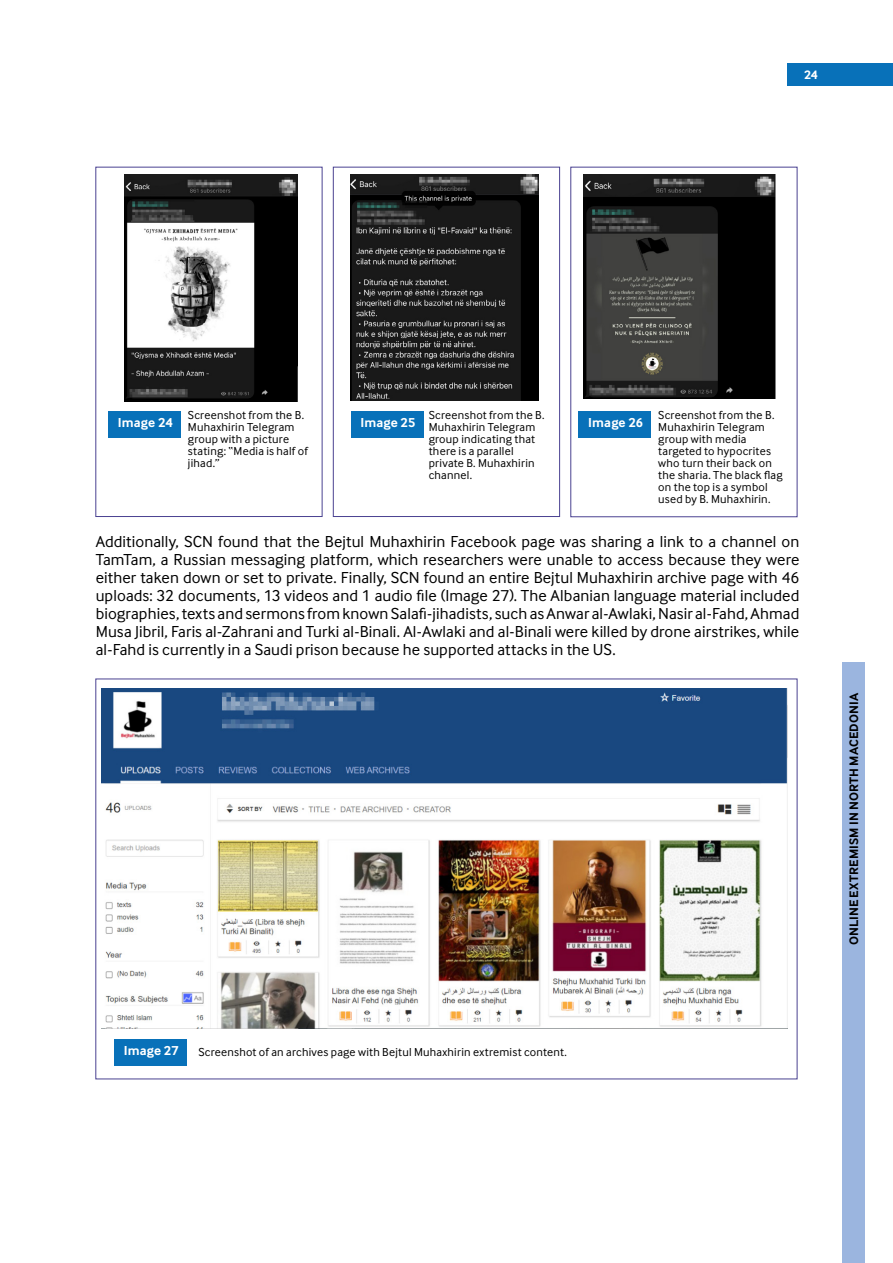
<style>
.page{position:relative;width:893px;height:1263px;background:#fff}
.page>*{position:absolute;margin:0;border:0;box-sizing:border-box;transform-origin:0 0}
.t1{font:16.5px/18px "Inter Face";letter-spacing:.005em;color:#000;text-align:justify}
.t2{font:700 13.5px "Inter Face";letter-spacing:.01em;color:#fff}
.t3{font:700 12.75px "Inter Face";letter-spacing:.01em;color:#000}
.t4{font:700 12.75px "Inter Face";color:#fff}
.t5{font:12px/12px "Inter Face";letter-spacing:.02em;color:#000}
</style>
<div class="page">
<div style="left:787px;top:64px;width:106px;height:22px;background:#0871b9"></div>
<div style="left:842px;top:662px;width:23px;height:601px;background:#9bb5df"></div>
<img style="left:125px;top:174px;width:172px;height:228px">
<img style="left:102px;top:688px;width:685px;height:340px">
<img style="left:351px;top:174px;width:187px;height:227px">
<img style="left:583px;top:174px;width:192px;height:225px">
<div style="left:108px;top:411px;width:73px;height:27px;background:#0871b9"></div>
<div style="left:351px;top:411px;width:73px;height:27px;background:#0871b9"></div>
<div style="left:578px;top:411px;width:73px;height:27px;background:#0871b9"></div>
<div style="left:114px;top:1039px;width:73px;height:27px;background:#0871b9"></div>
<div style="left:333px;top:167px;width:227px;height:350px;border:1px solid #4a4291"></div>
<p class="t4" style="left:804px;top:67px;width:15px">24</p>
<p class="t2" style="left:118px;top:414px;width:56px">Image 24</p>
<p class="t5" style="left:188px;top:409px;width:121px">Screenshot from the B.<br>Muhaxhirin Telegram group with a picture stating: “Media is half of jihad.”</p>
<p class="t5" style="left:429px;top:409px;width:117px">Screenshot from the B.<br>Muhaxhirin Telegram group indicating that there is a parallel private B. Muhaxhirin channel.</p>
<p class="t5" style="left:658px;top:409px;width:126px">Screenshot from the B.<br>Muhaxhirin Telegram group with media targeted to hypocrites who turn their back on the sharia. The black flag on the top is a symbol used by B. Muhaxhirin.</p>
<p class="t2" style="left:360px;top:414px;width:57px">Image 25</p>
<p class="t2" style="left:588px;top:414px;width:56px">Image 26</p>
<p class="t1" style="left:96px;top:533px;width:705px">Additionally, SCN found that the Bejtul Muhaxhirin Facebook page was sharing a link to a channel on TamTam, a Russian messaging platform, which researchers were unable to access because they were either taken down or set to private. Finally, SCN found an entire Bejtul Muhaxhirin archive page with 46 uploads: 32 documents, 13 videos and 1 audio file (Image 27). The Albanian language material included biographies, texts and sermons from known Salafi-jihadists, such as Anwar al-Awlaki, Nasir al-Fahd, Ahmad Musa Jibril, Faris al-Zahrani and Turki al-Binali. Al-Awlaki and al-Binali were killed by drone airstrikes, while al-Fahd is currently in a Saudi prison because he supported attacks in the US.</p>
<p class="t2" style="left:124px;top:1042px;width:56px">Image 27</p>
<p class="t5" style="left:198px;top:1046px;width:370px">Screenshot of an archives page with Bejtul Muhaxhirin extremist content.</p>
<p class="t3" style="left:846px;top:945px;width:254px;rotate:-90deg">ONLINE EXTREMISM IN NORTH MACEDONIA</p>
</div>
